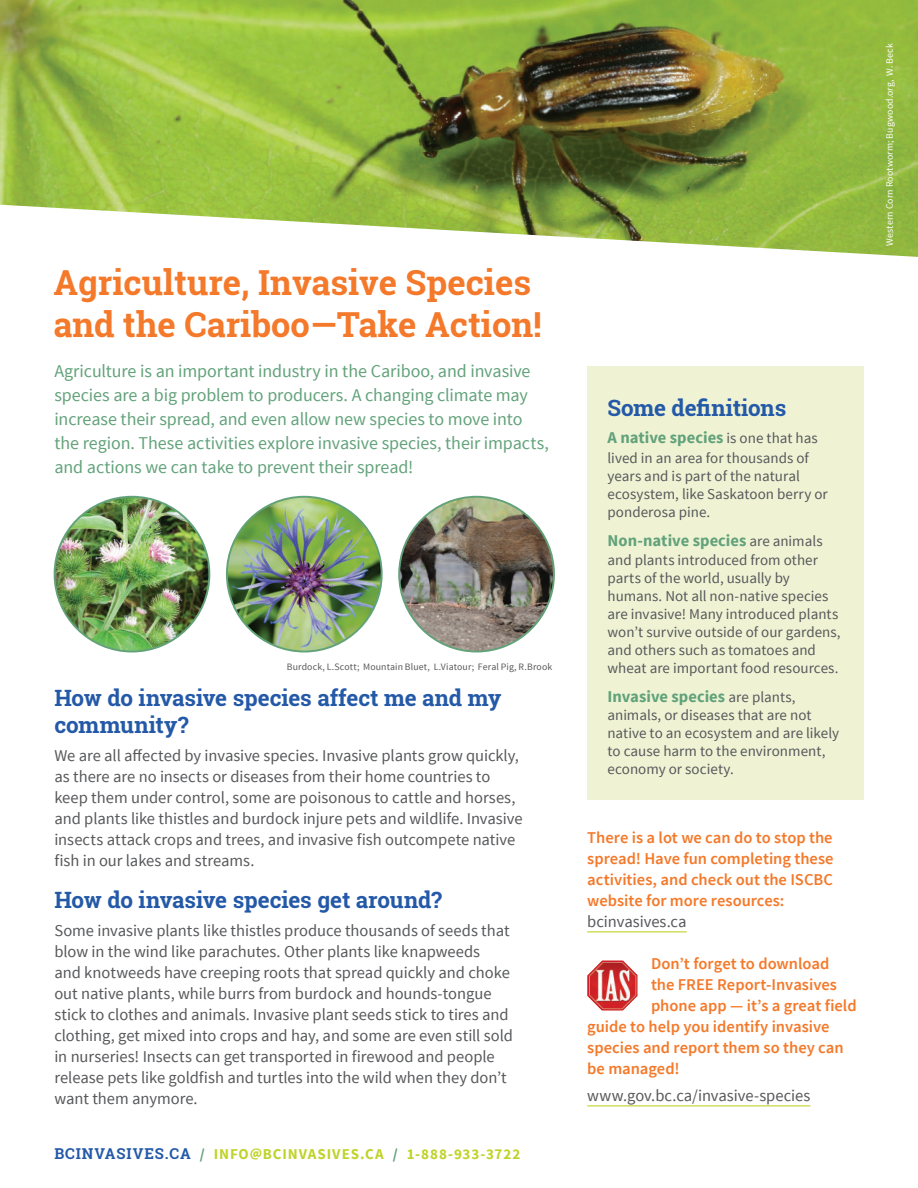
<style>
.page{position:relative;width:918px;height:1188px;background:#fff}
.page>*{position:absolute;margin:0;border:0;box-sizing:border-box;transform-origin:0 0}
.t1{font:700 34.5px/41.4px "Roboto Slab";color:#f4792a}
.t2{font:700 22.5px/27px "Roboto Slab";letter-spacing:-.01em;color:#2459a8}
.t3{font:18px/24px "Source Sans Pro";letter-spacing:-.005em;color:#62a27a}
.t4{font:16.5px/21px "Source Sans Pro";color:#57585a}
.t5{font:600 16.5px/21px "Source Sans Pro";color:#f4792a;text-align:justify}
.t6{font:700 16.5px "Source Sans Pro";color:#62a27a}
.t7{font:15px/18px "Source Sans Pro";color:#57585a}
.t8{font:700 15px "Source Sans Pro";letter-spacing:.06em;color:#c0d32b}
.t9{font:9.75px "Source Sans Pro";letter-spacing:.015em;color:#57585a}
.t10{font:9.75px "Source Sans Pro";letter-spacing:.015em;color:#fff}
.s1{font-family:"Roboto Slab";color:#2459a8}
.s2{color:#62a27a}
.s3{font-weight:400;font-size:15px;color:#57585a}
</style>
<div class="page">
<img style="left:0;top:0;width:918px;height:257px">
<div style="left:587px;top:367px;width:277px;height:433px;background:#eff3d4"></div>
<img style="left:55px;top:497px;width:154px;height:155px;border-radius:77px">
<img style="left:227px;top:497px;width:155px;height:155px;border-radius:77px">
<img style="left:399px;top:497px;width:155px;height:155px;border-radius:77px">
<hr style="left:587px;top:931px;width:100px;height:1px;background:#c0d32b">
<hr style="left:587px;top:1105px;width:223px;height:1px;background:#c0d32b">
<img style="left:587px;top:960px;width:51px;height:51px">
<h1 class="t1" style="left:53px;top:265px;width:490px">Agriculture, Invasive Species and the Cariboo—Take Action!</h1>
<p class="t3" style="left:54px;top:361px;width:496px">Agriculture is an important industry in the Cariboo, and invasive species are a big problem to producers. A changing climate may increase their spread, and even allow new species to move into the region. These activities explore invasive species, their impacts, and actions we can take to prevent their spread!</p>
<p class="t9" style="left:287px;top:663px;width:267px">Burdock, L.Scott; Mountain Bluet, L.Viatour; Feral Pig, R.Brook</p>
<h2 class="t2" style="left:54px;top:686px;width:449px">How do invasive species affect me and my community?</h2>
<p class="t4" style="left:54px;top:745px;width:470px">We are all affected by invasive species. Invasive plants grow quickly, as there are no insects or diseases from their home countries to keep them under control, some are poisonous to cattle and horses, and plants like thistles and burdock injure pets and wildlife. Invasive insects attack crops and trees, and invasive fish outcompete native fish in our lakes and streams.</p>
<h2 class="t2" style="left:54px;top:889px;width:389px">How do invasive species get around?</h2>
<p class="t4" style="left:54px;top:921px;width:460px">Some invasive plants like thistles produce thousands of seeds that blow in the wind like parachutes. Other plants like knapweeds<br>and knotweeds have creeping roots that spread quickly and choke out native plants, while burrs from burdock and hounds-tongue stick to clothes and animals. Invasive plant seeds stick to tires and clothing, get mixed into crops and hay, and some are even still sold in nurseries! Insects can get transported in firewood and people release pets like goldfish and turtles into the wild when they don’t want them anymore.</p>
<p class="t8" style="left:54px;top:1145px;width:468px"><span class="s1">BCINVASIVES.CA</span> <span class="s2">/</span> INFO@BCINVASIVES.CA <span class="s2">/</span> 1-888-933-3722</p>
<p class="t10" style="left:886px;top:246px;width:204px;rotate:-90deg">Western Corn Rootworm; Bugwood.org, W. Beck</p>
<h2 class="t2" style="left:608px;top:394px;width:180px">Some definitions</h2>
<p class="t6" style="left:608px;top:431px;width:212px">A native species <span class="s3">is one that has</span></p>
<p class="t7" style="left:608px;top:450px;width:222px">lived in an area for thousands of years and is part of the natural ecosystem, like Saskatoon berry or ponderosa pine.</p>
<p class="t6" style="left:608px;top:534px;width:217px">Non-native species <span class="s3">are animals</span></p>
<p class="t7" style="left:608px;top:552px;width:235px">and plants introduced from other parts of the world, usually by humans. Not all non-native species are invasive! Many introduced plants won’t survive outside of our gardens, and others such as tomatoes and wheat are important food resources.</p>
<p class="t6" style="left:608px;top:690px;width:190px">Invasive species <span class="s3">are plants,</span></p>
<p class="t7" style="left:608px;top:707px;width:233px">animals, or diseases that are not native to an ecosystem and are likely to cause harm to the environment, economy or society.</p>
<p class="t5" style="left:587px;top:829px;width:248px">There is a lot we can do to stop the spread! Have fun completing these activities, and check out the ISCBC website for more resources:</p>
<p class="t4" style="left:587px;top:913px;width:101px">bcinvasives.ca</p>
<p class="t5" style="left:651px;top:954px;width:180px">Don’t forget to download</p>
<p class="t5" style="left:651px;top:975px;width:188px">the FREE Report-Invasives</p>
<p class="t5" style="left:651px;top:995px;width:207px">phone app — it’s a great field</p>
<p class="t5" style="left:587px;top:1017px;width:244px">guide to help you identify invasive</p>
<p class="t5" style="left:587px;top:1038px;width:258px">species and report them so they can</p>
<p class="t5" style="left:587px;top:1059px;width:94px">be managed!</p>
<p class="t4" style="left:587px;top:1087px;width:225px">www.gov.bc.ca/invasive-species</p>
</div>
